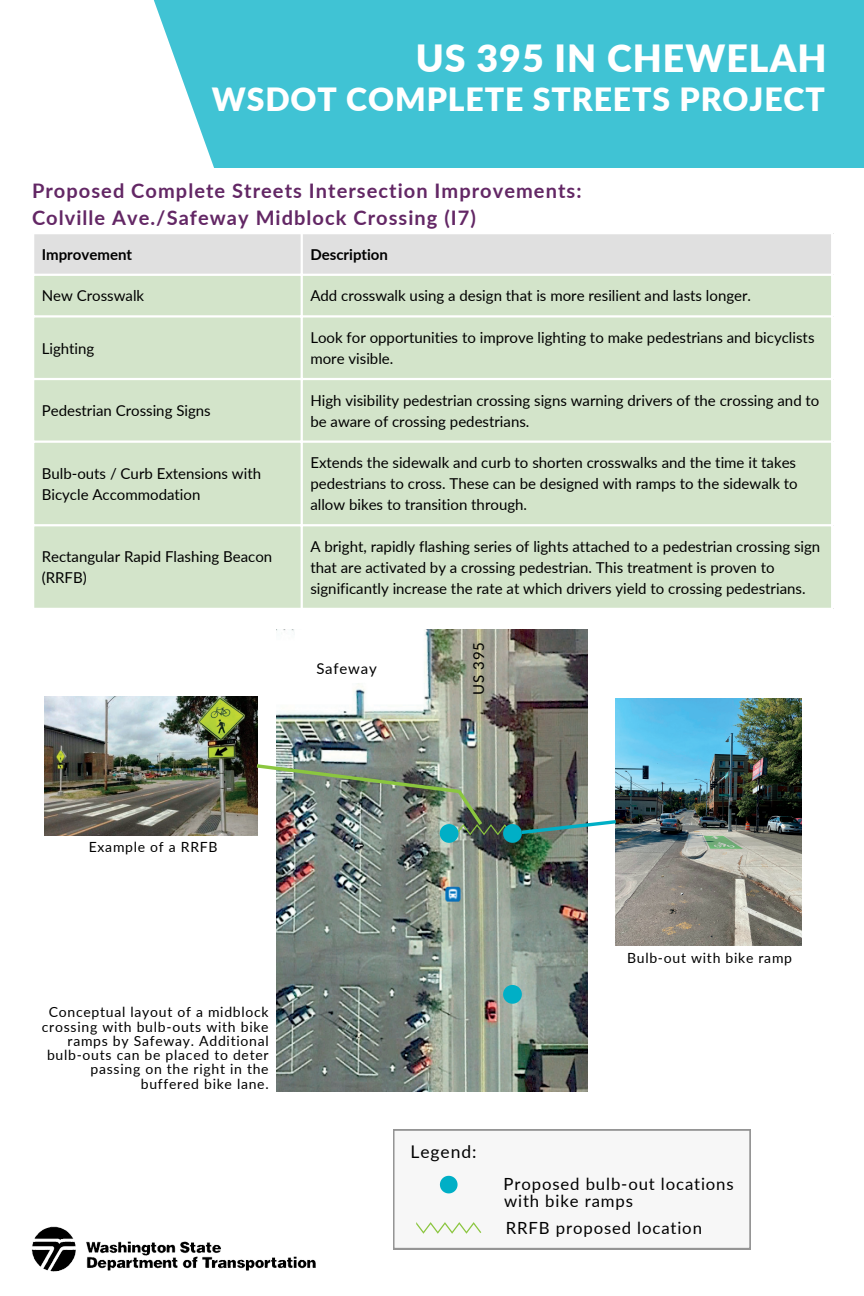
<style>
.page{position:relative;width:864px;height:1296px;background:#fff}
.page>*{position:absolute;margin:0;border:0;box-sizing:border-box;transform-origin:0 0}
.t1{font:900 37.5px "Lato";letter-spacing:.03em;color:#fff}
.t2{font:900 32px "Lato";letter-spacing:.03em;color:#fff}
.t3{font:700 20px "Lato";letter-spacing:.05em;color:#632765}
.t4{font:17.5px "Lato";letter-spacing:.05em;color:#000}
.t5{font:16.75px "Lato";letter-spacing:.05em;color:#000}
.t6{font:15px/21px "Lato";color:#000}
.t7{font:700 15px "Lato";color:#000}
.t8{font:15px "Lato";letter-spacing:.05em;color:#000}
.t9{font:14px/14.2px "Lato";letter-spacing:.05em;color:#000;text-align:right}
</style>
<div class="page">
<img style="left:31px;top:1226px;width:285px;height:46px">
<div style="left:34px;top:234px;width:797px;height:40px;background:#e0e0e0"></div>
<div style="left:34px;top:276px;width:797px;height:332px;background:#d3e4ca"></div>
<hr style="left:301px;top:234px;width:2px;height:374px;background:#fff">
<hr style="left:32px;top:315px;width:801px;height:3px;background:#fff">
<hr style="left:32px;top:378px;width:801px;height:2px;background:#fff">
<hr style="left:32px;top:441px;width:801px;height:2px;background:#fff">
<hr style="left:32px;top:524px;width:801px;height:2px;background:#fff">
<div style="left:153px;top:0;width:711px;height:168px;background:#40c3d4"></div>
<img style="left:44px;top:696px;width:213px;height:140px">
<img style="left:277px;top:629px;width:311px;height:462px">
<img style="left:616px;top:698px;width:185px;height:247px">
<svg style="left:393px;top:1129px;width:358px;height:120px"></svg>
<svg style="left:503px;top:985px;width:19px;height:19px"></svg>
<img style="left:253px;top:762px;width:366px;height:81px">
<p class="t1" style="left:416px;top:35px;width:412px">US 395 IN CHEWELAH</p>
<p class="t2" style="left:212px;top:80px;width:615px">WSDOT COMPLETE STREETS PROJECT</p>
<p class="t3" style="left:32px;top:178px;width:551px">Proposed Complete Streets Intersection Improvements:</p>
<p class="t3" style="left:32px;top:206px;width:446px">Colville Ave./Safeway Midblock Crossing (I7)</p>
<p class="t7" style="left:42px;top:245px;width:92px">Improvement</p>
<p class="t7" style="left:310px;top:245px;width:79px">Description</p>
<p class="t6" style="left:42px;top:285px;width:104px">New Crosswalk</p>
<p class="t6" style="left:310px;top:285px;width:442px">Add crosswalk using a design that is more resilient and lasts longer.</p>
<p class="t6" style="left:42px;top:337px;width:54px">Lighting</p>
<p class="t6" style="left:310px;top:327px;width:506px">Look for opportunities to improve lighting to make pedestrians and bicyclists more visible.</p>
<p class="t6" style="left:42px;top:400px;width:171px">Pedestrian Crossing Signs</p>
<p class="t6" style="left:310px;top:389px;width:511px">High visibility pedestrian crossing signs warning drivers of the crossing and to be aware of crossing pedestrians.</p>
<p class="t6" style="left:42px;top:462px;width:221px">Bulb-outs / Curb Extensions with<br>Bicycle Accommodation</p>
<p class="t6" style="left:310px;top:452px;width:489px;text-align:justify">Extends the sidewalk and curb to shorten crosswalks and the time it takes pedestrians to cross. These can be designed with ramps to the sidewalk to allow bikes to transition through.</p>
<p class="t6" style="left:42px;top:546px;width:232px">Rectangular Rapid Flashing Beacon (RRFB)</p>
<p class="t6" style="left:310px;top:536px;width:511px">A bright, rapidly flashing series of lights attached to a pedestrian crossing sign that are activated by a crossing pedestrian. This treatment is proven to significantly increase the rate at which drivers yield to crossing pedestrians.</p>
<p class="t8" style="left:316px;top:659px;width:62px">Safeway</p>
<p class="t6" style="left:468px;top:695px;width:55px;rotate:-90deg">US 395</p>
<p class="t9" style="left:89px;top:840px;width:130px">Example of a RRFB</p>
<p class="t9" style="left:49px;top:1005px;width:221px">Conceptual layout of a midblock</p>
<p class="t9" style="left:42px;top:1019px;width:228px">crossing with bulb-outs with bike ramps by Safeway. Additional</p>
<p class="t9" style="left:47px;top:1047px;width:223px">bulb-outs can be placed to deter</p>
<p class="t9" style="left:91px;top:1062px;width:180px">passing on the right in the buffered bike lane.</p>
<p class="t9" style="left:627px;top:950px;width:167px">Bulb-out with bike ramp</p>
<p class="t4" style="left:411px;top:1141px;width:67px">Legend:</p>
<p class="t5" style="left:504px;top:1173px;width:232px">Proposed bulb-out locations</p>
<p class="t5" style="left:504px;top:1191px;width:130px">with bike ramps</p>
<p class="t5" style="left:506px;top:1218px;width:198px">RRFB proposed location</p>
</div>
